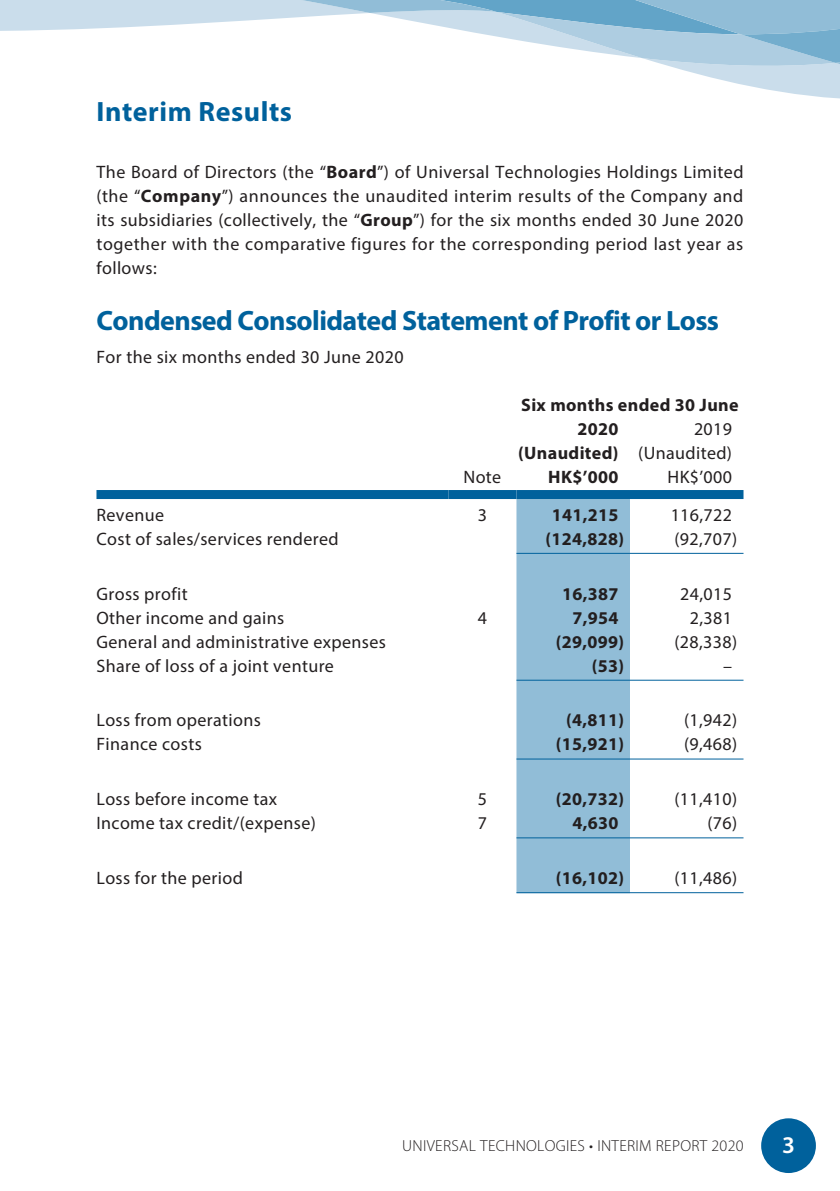
<style>
.page{position:relative;width:840px;height:1191px;background:#fff}
.page>*{position:absolute;margin:0;border:0;box-sizing:border-box;transform-origin:0 0}
.t1{font:700 28px "Myriad Pro";letter-spacing:-.02em;color:#00619c}
.t2{font:700 28px "Myriad Pro";letter-spacing:.02em;color:#00619c}
.t3{font:600 24px "Myriad Pro";color:#fff}
.t4{font:18px/24px "Myriad Pro";letter-spacing:.02em;color:#231f20;text-align:justify}
.t5{font:700 18px/24px "Myriad Pro";letter-spacing:.02em;color:#231f20}
.t6{font:300 16px "Myriad Pro";letter-spacing:.02em;color:#231f20}
.s1{font-weight:700}
</style>
<div class="page">
<div style="left:760px;top:1118px;width:55px;height:55px;background:#00619c;border-radius:50%"></div>
<svg style="left:0;top:0;width:839px;height:99px"></svg>
<div style="left:516px;top:499px;width:113px;height:393px;background:#91bdd7"></div>
<div style="left:96px;top:490px;width:352px;height:9px;background:#00619c"></div>
<div style="left:448px;top:490px;width:68px;height:9px;background:#00619c"></div>
<div style="left:516px;top:490px;width:113px;height:9px;background:#00619c"></div>
<div style="left:629px;top:490px;width:114px;height:9px;background:#00619c"></div>
<hr style="left:516px;top:553px;width:113px;height:1px;background:#00619c">
<hr style="left:629px;top:553px;width:114px;height:1px;background:#00619c">
<hr style="left:516px;top:679px;width:113px;height:1px;background:#00619c">
<hr style="left:629px;top:679px;width:114px;height:1px;background:#00619c">
<hr style="left:516px;top:758px;width:113px;height:1px;background:#00619c">
<hr style="left:629px;top:758px;width:114px;height:1px;background:#00619c">
<hr style="left:516px;top:837px;width:113px;height:1px;background:#00619c">
<hr style="left:629px;top:837px;width:114px;height:1px;background:#00619c">
<hr style="left:516px;top:892px;width:113px;height:1px;background:#00619c">
<hr style="left:629px;top:892px;width:114px;height:1px;background:#00619c">
<h1 class="t2" style="left:96px;top:94px;width:197px">Interim Results</h1>
<p class="t4" style="left:96px;top:160px;width:648px">The Board of Directors (the “<span class="s1">Board</span>”) of Universal Technologies Holdings Limited (the “<span class="s1">Company</span>”) announces the unaudited interim results of the Company and its subsidiaries (collectively, the “<span class="s1">Group</span>”) for the six months ended 30 June 2020 together with the comparative figures for the corresponding period last year as follows:</p>
<h1 class="t1" style="left:96px;top:302px;width:623px">Condensed Consolidated Statement of Profit or Loss</h1>
<p class="t4" style="left:96px;top:344px;width:308px">For the six months ended 30 June 2020</p>
<p class="t5" style="left:577px;top:392px;width:162px;text-indent:-56px">Six months ended 30 June<br>2020</p>
<p class="t4" style="left:518px;top:416px;width:215px;text-align:right">2019<br><span class="s1">(Unaudited)</span> (Unaudited)</p>
<p class="t4" style="left:463px;top:464px;width:39px">Note</p>
<p class="t5" style="left:548px;top:464px;width:72px">HK$’000</p>
<p class="t4" style="left:667px;top:464px;width:66px">HK$’000</p>
<p class="t4" style="left:96px;top:502px;width:69px">Revenue</p>
<p class="t4" style="left:477px;top:502px;width:11px">3</p>
<p class="t5" style="left:551px;top:502px;width:68px">141,215</p>
<p class="t4" style="left:670px;top:502px;width:63px">116,722</p>
<p class="t4" style="left:96px;top:526px;width:243px">Cost of sales/services rendered</p>
<p class="t5" style="left:545px;top:526px;width:80px">(124,828)</p>
<p class="t4" style="left:674px;top:526px;width:64px">(92,707)</p>
<p class="t4" style="left:96px;top:581px;width:93px">Gross profit</p>
<p class="t5" style="left:562px;top:581px;width:58px">16,387</p>
<p class="t4" style="left:680px;top:581px;width:53px">24,015</p>
<p class="t4" style="left:96px;top:605px;width:189px">Other income and gains</p>
<p class="t4" style="left:477px;top:605px;width:11px">4</p>
<p class="t5" style="left:572px;top:605px;width:48px">7,954</p>
<p class="t4" style="left:689px;top:605px;width:44px">2,381</p>
<p class="t4" style="left:96px;top:629px;width:291px">General and administrative expenses</p>
<p class="t5" style="left:555px;top:629px;width:70px">(29,099)</p>
<p class="t4" style="left:674px;top:629px;width:64px">(28,338)</p>
<p class="t4" style="left:96px;top:653px;width:239px">Share of loss of a joint venture</p>
<p class="t5" style="left:591px;top:653px;width:34px">(53)</p>
<p class="t4" style="left:722px;top:653px;width:10px">–</p>
<p class="t4" style="left:96px;top:708px;width:166px">Loss from operations</p>
<p class="t5" style="left:565px;top:708px;width:60px">(4,811)</p>
<p class="t4" style="left:683px;top:708px;width:55px">(1,942)</p>
<p class="t4" style="left:96px;top:732px;width:107px">Finance costs</p>
<p class="t5" style="left:555px;top:732px;width:70px">(15,921)</p>
<p class="t4" style="left:683px;top:732px;width:55px">(9,468)</p>
<p class="t4" style="left:96px;top:787px;width:182px">Loss before income tax</p>
<p class="t4" style="left:477px;top:787px;width:11px">5</p>
<p class="t5" style="left:555px;top:786px;width:70px">(20,732)</p>
<p class="t4" style="left:674px;top:787px;width:64px">(11,410)</p>
<p class="t4" style="left:96px;top:811px;width:221px">Income tax credit/(expense)</p>
<p class="t4" style="left:477px;top:811px;width:11px">7</p>
<p class="t5" style="left:572px;top:810px;width:48px">4,630</p>
<p class="t4" style="left:707px;top:811px;width:31px">(76)</p>
<p class="t4" style="left:96px;top:865px;width:148px">Loss for the period</p>
<p class="t5" style="left:555px;top:865px;width:70px">(16,102)</p>
<p class="t4" style="left:674px;top:865px;width:64px">(11,486)</p>
<p class="t6" style="left:402px;top:1136px;width:343px">UNIVERSAL TECHNOLOGIES • INTERIM REPORT 2020</p>
<h2 class="t3" style="left:781px;top:1130px;width:14px">3</h2>
</div>
